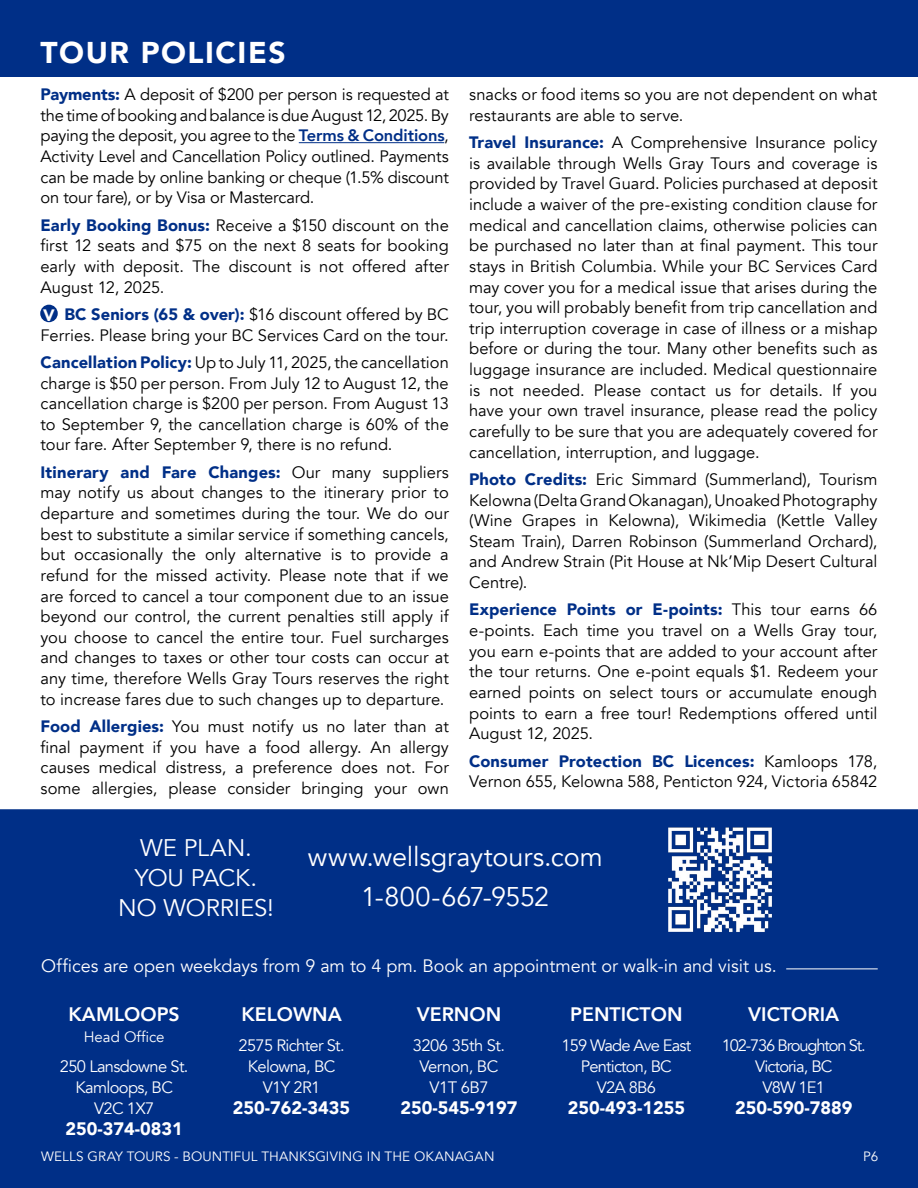
<style>
.page{position:relative;width:918px;height:1188px;background:#fff}
.page>*{position:absolute;margin:0;border:0;box-sizing:border-box;transform-origin:0 0}
.t1{font:900 30px "Avenir";letter-spacing:.05em;color:#fff}
.t2{font:27px/40.5px "Avenir";letter-spacing:-.005em;color:#fff;text-align:center}
.t3{font:24px/30px "Avenir";letter-spacing:-.005em;color:#fff;text-align:center}
.t4{font:800 19.5px "Avenir";color:#fff}
.t5{font:18px "Avenir";color:#fff}
.t6{font:900 18px "Avenir";color:#fff}
.t7{font:16.5px/20.7px "Avenir";color:#000;text-align:justify}
.t8{font:16.5px/21px "Avenir";letter-spacing:-.04em;color:#fff;text-align:center}
.t9{font:16.5px/21px "Avenir";letter-spacing:-.07em;color:#fff;text-align:center}
.t10{font:900 16.5px "Avenir";color:#fff}
.t11{font:15px "Avenir";color:#fff}
.t12{font:13.5px "Avenir";letter-spacing:.005em;color:#fff}
.s1{font-weight:900;color:#002f87}
.s2{font-weight:800;color:#002f87}
</style>
<div class="page">
<div style="left:0;top:810px;width:918px;height:378px;background:#002f87"></div>
<div style="left:0;top:809px;width:918px;height:379px;border:2px solid #002f87"></div>
<hr style="left:786px;top:969px;width:92px;height:1px;background:#fff">
<hr style="left:299px;top:142px;width:145px;height:1px;background:#002f87">
<img style="left:668px;top:827px;width:104px;height:105px">
<div style="left:0;top:0;width:918px;height:77px;background:#002f87"></div>
<div style="left:40px;top:305px;width:18px;height:17px;background:#002f87;border-radius:50%"></div>
<h1 class="t1" style="left:40px;top:27px;width:247px">TOUR POLICIES</h1>
<p class="t7" style="left:40px;top:84px;width:410px"><span class="s1">Payments:</span> A deposit of $200 per person is requested at the time of booking and balance is due August 12, 2025. By paying the deposit, you agree to the <span class="s2">Terms &amp; Conditions</span>, Activity Level and Cancellation Policy outlined. Payments can be made by online banking or cheque (1.5% discount on tour fare), or by Visa or Mastercard.</p>
<p class="t7" style="left:40px;top:215px;width:410px"><span class="s1">Early Booking Bonus:</span> Receive a $150 discount on the first 12 seats and $75 on the next 8 seats for booking early with deposit. The discount is not offered after August 12, 2025.</p>
<p class="t7" style="left:40px;top:304px;width:410px;text-align:right"><span class="s1">BC Seniors (65 &amp; over):</span> $16 discount offered by BC<br>Ferries. Please bring your BC Services Card on the tour.</p>
<p class="t7" style="left:40px;top:352px;width:410px"><span class="s1">Cancellation Policy:</span> Up to July 11, 2025, the cancellation charge is $50 per person. From July 12 to August 12, the cancellation charge is $200 per person. From August 13 to September 9, the cancellation charge is 60% of the tour fare. After September 9, there is no refund.</p>
<p class="t7" style="left:40px;top:462px;width:410px"><span class="s1">Itinerary and Fare Changes:</span> Our many suppliers may notify us about changes to the itinerary prior to departure and sometimes during the tour. We do our best to substitute a similar service if something cancels, but occasionally the only alternative is to provide a refund for the missed activity. Please note that if we are forced to cancel a tour component due to an issue beyond our control, the current penalties still apply if you choose to cancel the entire tour. Fuel surcharges and changes to taxes or other tour costs can occur at any time, therefore Wells Gray Tours reserves the right to increase fares due to such changes up to departure.</p>
<p class="t7" style="left:40px;top:716px;width:410px"><span class="s1">Food Allergies:</span> You must notify us no later than at final payment if you have a food allergy. An allergy causes medical distress, a preference does not. For some allergies, please consider bringing your own</p>
<p class="t10" style="left:43px;top:301px;width:13px">V</p>
<p class="t7" style="left:469px;top:84px;width:410px">snacks or food items so you are not dependent on what restaurants are able to serve.</p>
<p class="t7" style="left:469px;top:132px;width:410px"><span class="s1">Travel Insurance:</span> A Comprehensive Insurance policy is available through Wells Gray Tours and coverage is provided by Travel Guard. Policies purchased at deposit include a waiver of the pre-existing condition clause for medical and cancellation claims, otherwise policies can be purchased no later than at final payment. This tour stays in British Columbia. While your BC Services Card may cover you for a medical issue that arises during the tour, you will probably benefit from trip cancellation and trip interruption coverage in case of illness or a mishap before or during the tour. Many other benefits such as luggage insurance are included. Medical questionnaire is not needed. Please contact us for details. If you have your own travel insurance, please read the policy carefully to be sure that you are adequately covered for cancellation, interruption, and luggage.</p>
<p class="t7" style="left:469px;top:469px;width:410px"><span class="s1">Photo Credits:</span> Eric Simmard (Summerland), Tourism Kelowna (Delta Grand Okanagan), Unoaked Photography (Wine Grapes in Kelowna), Wikimedia (Kettle Valley Steam Train), Darren Robinson (Summerland Orchard), and Andrew Strain (Pit House at Nk’Mip Desert Cultural Centre).</p>
<p class="t7" style="left:469px;top:600px;width:410px"><span class="s1">Experience Points or E-points:</span> This tour earns 66 e-points. Each time you travel on a Wells Gray tour, you earn e-points that are added to your account after the tour returns. One e-point equals $1. Redeem your earned points on select tours or accumulate enough points to earn a free tour! Redemptions offered until August 12, 2025.</p>
<p class="t7" style="left:469px;top:751px;width:410px"><span class="s1">Consumer Protection BC Licences:</span> Kamloops 178,<br>Vernon 655, Kelowna 588, Penticton 924, Victoria 65842</p>
<h3 class="t3" style="left:118px;top:833px;width:157px">WE PLAN.<br>YOU PACK.<br>NO WORRIES!</h3>
<h2 class="t2" style="left:308px;top:837px;width:297px">www.wellsgraytours.com<br>1-800-667-9552</h2>
<p class="t5" style="left:41px;top:955px;width:737px">Offices are open weekdays from 9 am to 4 pm. Book an appointment or walk-in and visit us.</p>
<p class="t4" style="left:69px;top:999px;width:113px">KAMLOOPS</p>
<p class="t11" style="left:84px;top:1028px;width:82px">Head Office</p>
<p class="t8" style="left:60px;top:1056px;width:130px">250 Lansdowne St.<br>Kamloops, BC<br>V2C 1X7</p>
<p class="t6" style="left:66px;top:1113px;width:119px">250-374-0831</p>
<p class="t4" style="left:241px;top:999px;width:102px">KELOWNA</p>
<p class="t8" style="left:238px;top:1035px;width:108px">2575 Richter St.<br>Kelowna, BC<br>V1Y 2R1</p>
<p class="t6" style="left:233px;top:1092px;width:119px">250-762-3435</p>
<p class="t4" style="left:417px;top:999px;width:86px">VERNON</p>
<p class="t8" style="left:413px;top:1035px;width:94px">3206 35th St.<br>Vernon, BC<br>V1T 6B7</p>
<p class="t6" style="left:400px;top:1092px;width:119px">250-545-9197</p>
<p class="t4" style="left:570px;top:999px;width:114px">PENTICTON</p>
<p class="t8" style="left:561px;top:1035px;width:131px">159 Wade Ave East<br>Penticton, BC<br>V2A 8B6</p>
<p class="t6" style="left:568px;top:1092px;width:119px">250-493-1255</p>
<p class="t4" style="left:748px;top:999px;width:93px">VICTORIA</p>
<p class="t9" style="left:722px;top:1035px;width:146px">102-736 Broughton St.<br>Victoria, BC<br>V8W 1E1</p>
<p class="t6" style="left:735px;top:1092px;width:119px">250-590-7889</p>
<p class="t12" style="left:41px;top:1148px;width:455px">WELLS GRAY TOURS - BOUNTIFUL THANKSGIVING IN THE OKANAGAN</p>
<p class="t12" style="left:863px;top:1148px;width:16px">P6</p>
</div>
